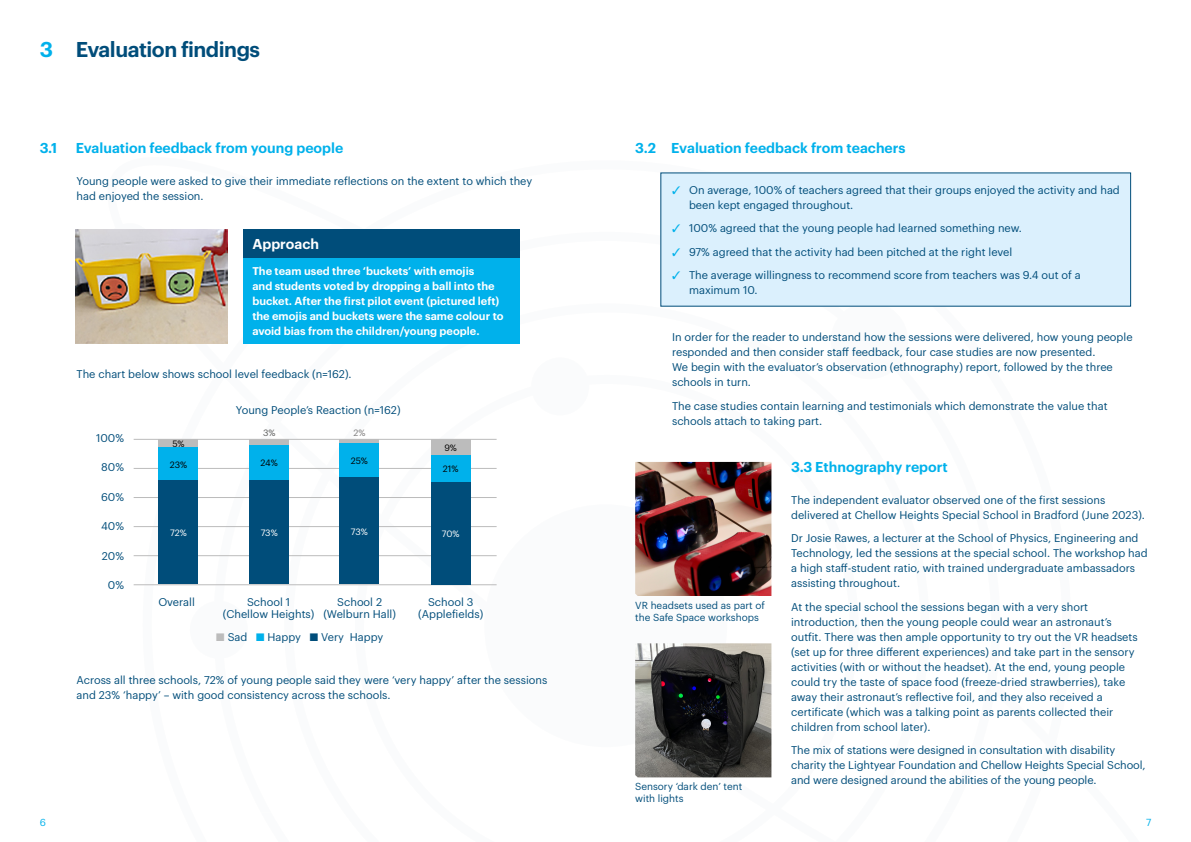
<style>
.page{position:relative;width:1191px;height:842px;background:#fff}
.page>*{position:absolute;margin:0;border:0;box-sizing:border-box;transform-origin:0 0}
.t1{font:600 21px "Graphik";letter-spacing:-.025em;color:#004d7a}
.sub_number_title{font:600 14px "Graphik";color:#00b1eb}
.Quotes{font:600 14px "Graphik";color:#fff}
.Text_with_pics{font:11px/15px "Graphik";color:#004d7a}
.Text{font:11px/15px "Graphik";color:#004d7a}
.Quotes-2{font:600 11px/15px "Graphik";color:#fff}
.Text_with_pics-2{font:10px/12px "Graphik";color:#004d7a}
.Text-2{font:10px "Graphik";color:#00b1eb}
.t2{font:9px "Graphik";color:#000}
.t3{font:9px "Graphik";letter-spacing:-.01em;color:#fff}
.t4{font:9px "Graphik";color:#5c5c5b}
.t5{font:9px "Graphik";color:#7c7b7b}
.s1{color:#00b1eb}
.s2{color:#bcbcbc}
</style>
<div class="page">
<svg style="left:284px;top:306px;width:650px;height:472px"></svg>
<div style="left:660px;top:173px;width:470px;height:133px;background:#dbf0fd"></div>
<div style="left:244px;top:230px;width:276px;height:28px;background:#004d7a"></div>
<div style="left:244px;top:258px;width:276px;height:86px;background:#00b1eb"></div>
<img style="left:76px;top:229px;width:152px;height:115px">
<hr style="left:134px;top:439px;width:362px;height:1px;background:#bcbcbc">
<hr style="left:134px;top:468px;width:362px;height:1px;background:#bcbcbc">
<hr style="left:134px;top:497px;width:362px;height:1px;background:#bcbcbc">
<hr style="left:134px;top:526px;width:362px;height:1px;background:#bcbcbc">
<hr style="left:134px;top:555px;width:362px;height:1px;background:#bcbcbc">
<hr style="left:134px;top:584px;width:362px;height:1px;background:#bcbcbc">
<div style="left:159px;top:439px;width:39px;height:9px;background:#bcbcbc"></div>
<div style="left:159px;top:448px;width:39px;height:33px;background:#00b1eb"></div>
<div style="left:159px;top:481px;width:39px;height:103px;background:#004d7a"></div>
<div style="left:249px;top:439px;width:40px;height:6px;background:#bcbcbc"></div>
<div style="left:249px;top:445px;width:40px;height:35px;background:#00b1eb"></div>
<div style="left:249px;top:480px;width:40px;height:104px;background:#004d7a"></div>
<hr style="left:339px;top:439px;width:40px;height:4px;background:#bcbcbc">
<div style="left:339px;top:443px;width:40px;height:35px;background:#00b1eb"></div>
<div style="left:339px;top:478px;width:40px;height:106px;background:#004d7a"></div>
<div style="left:431px;top:439px;width:39px;height:16px;background:#bcbcbc"></div>
<div style="left:431px;top:455px;width:39px;height:27px;background:#00b1eb"></div>
<div style="left:431px;top:482px;width:39px;height:102px;background:#004d7a"></div>
<img style="left:635px;top:462px;width:136px;height:134px">
<img style="left:635px;top:643px;width:136px;height:134px">
<p class="t1" style="left:40px;top:33px;width:222px"><span class="s1">3</span> Evaluation findings</p>
<p class="sub_number_title" style="left:40px;top:137px;width:19px">3.1</p>
<p class="sub_number_title" style="left:76px;top:137px;width:269px">Evaluation feedback from young people</p>
<p class="Text" style="left:77px;top:173px;width:457px">Young people were asked to give their immediate reflections on the extent to which they had enjoyed the session.</p>
<p class="Quotes" style="left:252px;top:234px;width:68px">Approach</p>
<p class="Quotes-2" style="left:252px;top:263px;width:253px">The team used three ‘buckets’ with emojis<br>and students voted by dropping a ball into the bucket. After the first pilot event (pictured left) the emojis and buckets were the same colour to avoid bias from the children/young people.</p>
<p class="Text" style="left:77px;top:366px;width:277px">The chart below shows school level feedback (n=162).</p>
<p class="Text" style="left:96px;top:429px;width:29px">100%</p>
<p class="Text" style="left:101px;top:459px;width:24px">80%</p>
<p class="Text" style="left:101px;top:488px;width:24px">60%</p>
<p class="Text" style="left:101px;top:518px;width:24px">40%</p>
<p class="Text" style="left:102px;top:547px;width:24px">20%</p>
<p class="Text" style="left:108px;top:577px;width:18px">0%</p>
<p class="Text" style="left:236px;top:401px;width:166px">Young People’s Reaction (n=162)</p>
<p class="t2" style="left:172px;top:437px;width:14px">5%</p>
<p class="t2" style="left:170px;top:458px;width:19px">23%</p>
<p class="t3" style="left:170px;top:526px;width:18px">72%</p>
<p class="t4" style="left:263px;top:426px;width:14px">3%</p>
<p class="t5" style="left:353px;top:426px;width:14px">2%</p>
<p class="t2" style="left:261px;top:456px;width:19px">24%</p>
<p class="t3" style="left:261px;top:526px;width:19px">73%</p>
<p class="t2" style="left:351px;top:454px;width:19px">25%</p>
<p class="t3" style="left:351px;top:525px;width:19px">73%</p>
<p class="t2" style="left:444px;top:441px;width:14px">9%</p>
<p class="t2" style="left:443px;top:462px;width:17px">21%</p>
<p class="t3" style="left:442px;top:527px;width:19px">70%</p>
<p class="Text" style="left:158px;top:593px;width:38px">Overall</p>
<p class="Text" style="left:247px;top:593px;width:45px">School 1</p>
<p class="Text" style="left:337px;top:593px;width:46px">School 2</p>
<p class="Text" style="left:428px;top:593px;width:47px">School 3</p>
<p class="Text" style="left:223px;top:605px;width:175px">(Chellow Heights) (Welburn Hall)</p>
<p class="Text" style="left:418px;top:605px;width:67px">(Applefields)</p>
<p class="Text" style="left:216px;top:629px;width:169px"><span class="s2">■</span> Sad <span class="s1">■</span> Happy ■ Very Happy</p>
<p class="Text" style="left:77px;top:671px;width:472px">Across all three schools, 72% of young people said they were ‘very happy’ after the sessions and 23% ‘happy’ – with good consistency across the schools.</p>
<p class="sub_number_title" style="left:635px;top:137px;width:272px">3.2 Evaluation feedback from teachers</p>
<p class="Text_with_pics" style="left:689px;top:181px;width:432px;text-indent:-17px"><span class="s1">✓</span> On average, 100% of teachers agreed that their groups enjoyed the activity and had been kept engaged throughout.</p>
<p class="Text_with_pics" style="left:672px;top:220px;width:351px"><span class="s1">✓</span> 100% agreed that the young people had learned something new.</p>
<p class="Text_with_pics" style="left:672px;top:243px;width:342px"><span class="s1">✓</span> 97% agreed that the activity had been pitched at the right level</p>
<p class="Text_with_pics" style="left:689px;top:267px;width:393px;text-indent:-17px"><span class="s1">✓</span> The average willingness to recommend score from teachers was 9.4 out of a maximum 10.</p>
<p class="Text" style="left:672px;top:329px;width:462px">In order for the reader to understand how the sessions were delivered, how young people responded and then consider staff feedback, four case studies are now presented.<br>We begin with the evaluator’s observation (ethnography) report, followed by the three schools in turn.</p>
<p class="Text" style="left:672px;top:397px;width:437px">The case studies contain learning and testimonials which demonstrate the value that schools attach to taking part.</p>
<p class="sub_number_title" style="left:791px;top:456px;width:158px">3.3 Ethnography report</p>
<p class="Text" style="left:791px;top:491px;width:355px">The independent evaluator observed one of the first sessions delivered at Chellow Heights Special School in Bradford (June 2023).</p>
<p class="Text_with_pics" style="left:791px;top:530px;width:358px">Dr Josie Rawes, a lecturer at the School of Physics, Engineering and Technology, led the sessions at the special school. The workshop had a high staff-student ratio, with trained undergraduate ambassadors assisting throughout.</p>
<p class="Text_with_pics" style="left:791px;top:598px;width:348px">At the special school the sessions began with a very short introduction, then the young people could wear an astronaut’s outfit. There was then ample opportunity to try out the VR headsets (set up for three different experiences) and take part in the sensory activities (with or without the headset). At the end, young people could try the taste of space food (freeze-dried strawberries), take away their astronaut’s reflective foil, and they also received a certificate (which was a talking point as parents collected their children from school later).</p>
<p class="Text_with_pics" style="left:791px;top:742px;width:356px">The mix of stations were designed in consultation with disability charity the Lightyear Foundation and Chellow Heights Special School, and were designed around the abilities of the young people.</p>
<p class="Text_with_pics-2" style="left:635px;top:598px;width:131px">VR headsets used as part of the Safe Space workshops</p>
<p class="Text_with_pics-2" style="left:635px;top:779px;width:109px">Sensory ‘dark den’ tent with lights</p>
<p class="Text-2" style="left:40px;top:815px;width:8px">6</p>
<p class="Text-2" style="left:1146px;top:815px;width:7px">7</p>
</div>
